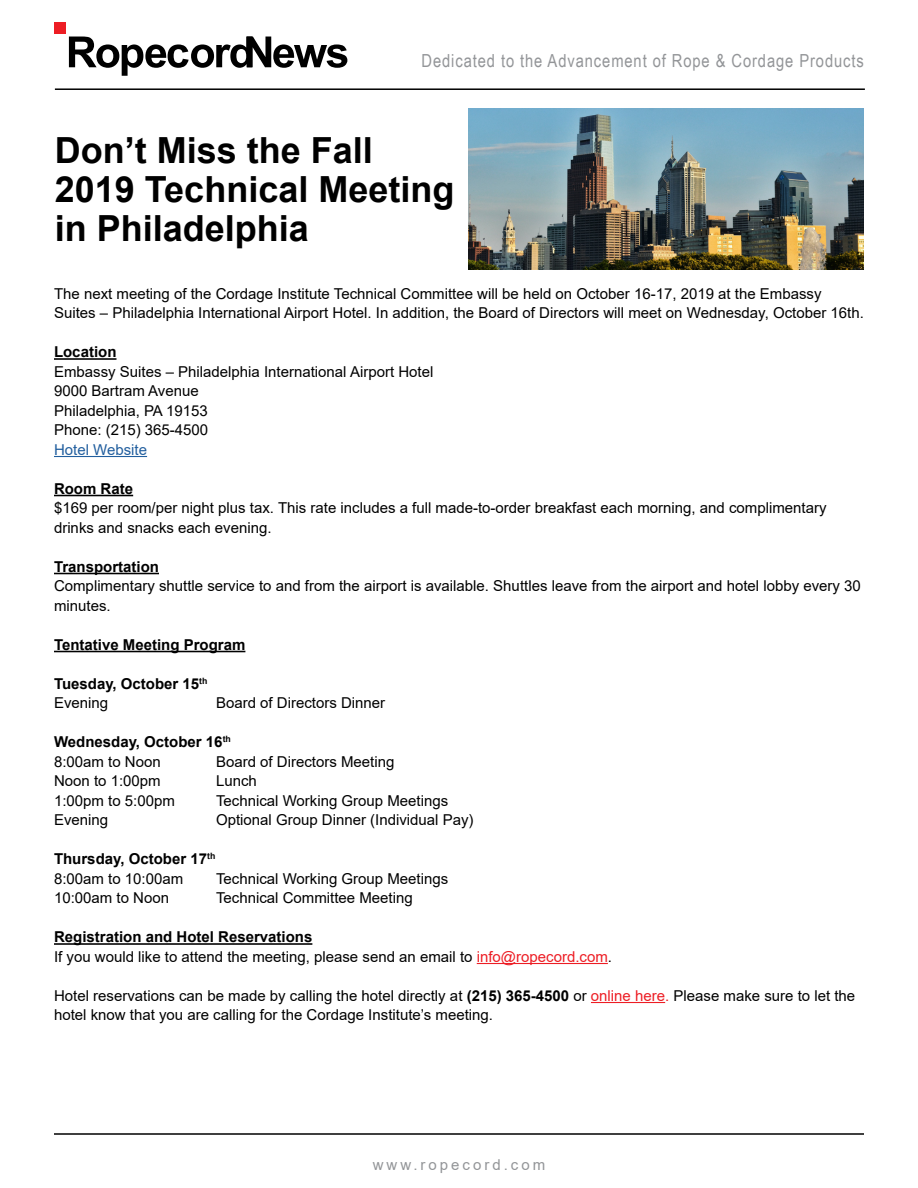
<style>
.page{position:relative;width:918px;height:1188px;background:#fff}
.page>*{position:absolute;margin:0;border:0;box-sizing:border-box;transform-origin:0 0}
.t1{font:700 36px/39px "Arial";color:#000}
.t2{font:18px "Arial Narrow";letter-spacing:.05em;color:#939598}
.t3{font:15px/19.5px "Arial";color:#000}
.t4{font:700 15px/19.5px "Arial";color:#000}
.t5{font:15px "Arial";letter-spacing:.2em;color:#939598}
.t6{font:15px "Arial";color:#215e9e}
.s1{font-weight:400}
.s2{font-weight:700}
.s3{color:#ed1d24}
</style>
<div class="page">
<svg style="left:69px;top:37px;width:278px;height:39px"></svg>
<div style="left:54px;top:22px;width:12px;height:12px;background:#ed1d24"></div>
<hr style="left:54px;top:1133px;width:810px;height:2px;background:#000">
<hr style="left:55px;top:88px;width:810px;height:2px;background:#000">
<img style="left:468px;top:108px;width:396px;height:162px">
<hr style="left:54px;top:358px;width:62px;height:2px;background:#000">
<hr style="left:54px;top:456px;width:93px;height:1px;background:#215e9e">
<hr style="left:54px;top:495px;width:79px;height:1px;background:#000">
<hr style="left:54px;top:573px;width:105px;height:1px;background:#000">
<hr style="left:54px;top:651px;width:191px;height:1px;background:#000">
<hr style="left:54px;top:943px;width:258px;height:2px;background:#000">
<hr style="left:477px;top:963px;width:131px;height:1px;background:#ed1d24">
<hr style="left:591px;top:1002px;width:74px;height:1px;background:#ed1d24">
<p class="t2" style="left:422px;top:47px;width:444px">Dedicated to the Advancement of Rope &amp; Cordage Products</p>
<h1 class="t1" style="left:55px;top:131px;width:401px">Don’t Miss the Fall<br>2019 Technical Meeting in Philadelphia</h1>
<p class="t3" style="left:54px;top:284px;width:811px">The next meeting of the Cordage Institute Technical Committee will be held on October 16-17, 2019 at the Embassy<br>Suites – Philadelphia International Airport Hotel. In addition, the Board of Directors will meet on Wednesday, October 16th.</p>
<p class="t4" style="left:54px;top:343px;width:64px">Location</p>
<p class="t3" style="left:54px;top:362px;width:381px">Embassy Suites – Philadelphia International Airport Hotel<br>9000 Bartram Avenue<br>Philadelphia, PA 19153<br>Phone: (215) 365-4500</p>
<p class="t6" style="left:54px;top:439px;width:95px">Hotel Website</p>
<p class="t4" style="left:54px;top:479px;width:81px">Room Rate</p>
<p class="t3" style="left:54px;top:498px;width:774px">$169 per room/per night plus tax. This rate includes a full made-to-order breakfast each morning, and complimentary drinks and snacks each evening.</p>
<p class="t4" style="left:54px;top:557px;width:107px">Transportation</p>
<p class="t3" style="left:54px;top:576px;width:808px">Complimentary shuttle service to and from the airport is available. Shuttles leave from the airport and hotel lobby every 30 minutes.</p>
<p class="t4" style="left:54px;top:635px;width:193px">Tentative Meeting Program</p>
<p class="t4" style="left:54px;top:674px;width:155px">Tuesday, October 15<sup>th<br></sup><span class="s1">Evening</span></p>
<p class="t3" style="left:216px;top:693px;width:171px">Board of Directors Dinner</p>
<p class="t4" style="left:54px;top:733px;width:178px">Wednesday, October 16<sup>th<br></sup><span class="s1">8:00am to Noon</span></p>
<p class="t3" style="left:216px;top:752px;width:180px">Board of Directors Meeting</p>
<p class="t3" style="left:54px;top:771px;width:108px">Noon to 1:00pm</p>
<p class="t3" style="left:216px;top:771px;width:42px">Lunch</p>
<p class="t3" style="left:54px;top:791px;width:122px">1:00pm to 5:00pm</p>
<p class="t3" style="left:216px;top:791px;width:234px">Technical Working Group Meetings</p>
<p class="t3" style="left:54px;top:810px;width:56px">Evening</p>
<p class="t3" style="left:216px;top:810px;width:259px">Optional Group Dinner (Individual Pay)</p>
<p class="t4" style="left:54px;top:850px;width:163px">Thursday, October 17<sup>th<br></sup><span class="s1">8:00am to 10:00am</span></p>
<p class="t3" style="left:216px;top:869px;width:234px">Technical Working Group Meetings</p>
<p class="t3" style="left:54px;top:888px;width:117px">10:00am to Noon</p>
<p class="t3" style="left:216px;top:888px;width:198px">Technical Committee Meeting</p>
<p class="t3" style="left:54px;top:927px;width:560px"><span class="s2">Registration and Hotel Reservations<br></span>If you would like to attend the meeting, please send an email to <span class="s3">info@ropecord.com</span>.</p>
<p class="t3" style="left:54px;top:986px;width:803px">Hotel reservations can be made by calling the hotel directly at <span class="s2">(215) 365-4500</span> or <span class="s3">online here.</span> Please make sure to let the hotel know that you are calling for the Cordage Institute’s meeting.</p>
<p class="t5" style="left:373px;top:1154px;width:174px">www.ropecord.com</p>
</div>
